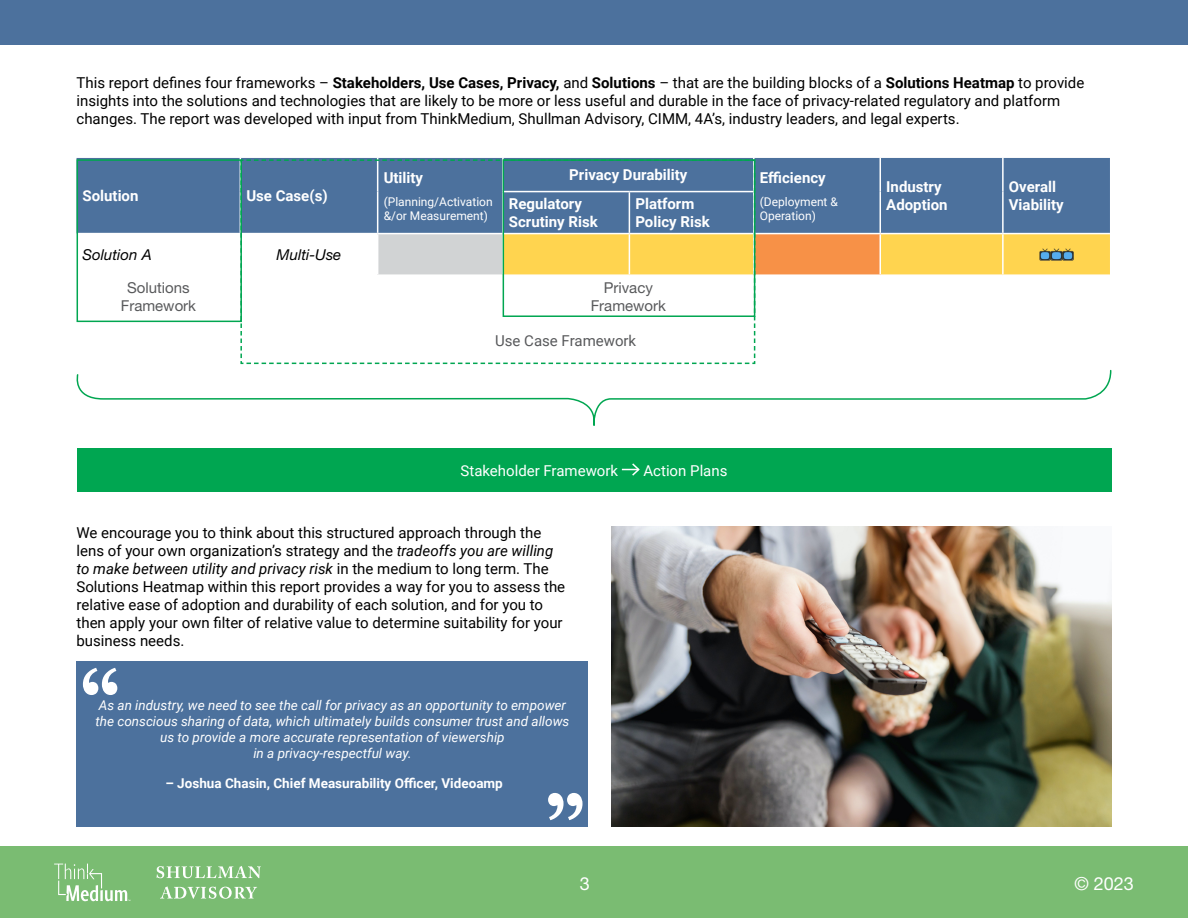
<style>
.page{position:relative;width:1188px;height:918px;background:#fff}
.page>*{position:absolute;margin:0;border:0;box-sizing:border-box;transform-origin:0 0}
.t1{font:18px "Helvetica Neue LT 55 Rm";color:#fff}
.t2{font:15px/18px "Roboto";color:#000}
.t3{font:700 15px/18px "Roboto";color:#fff}
.t4{font:15px/18px "Helvetica Neue LT 55 Rm";color:#58595b;text-align:center}
.t5{font:15px "Roboto";color:#fff}
.t6{font:15px "Helvetica Neue LT 56 It";color:#000}
.t7{font:15px "Roboto";color:#58595b}
.t8{font:italic 13.5px/16.2px "Roboto";color:#fff;text-align:center}
.t9{font:700 13.5px "Roboto";color:#fff}
.t10{font:12px/14.4px "Roboto";color:#fff}
.s1{font-weight:700}
.s2{font-style:italic}
</style>
<div class="page">
<div style="left:0;top:0;width:1188px;height:45px;background:#4c719d"></div>
<div style="left:0;top:847px;width:1188px;height:71px;background:#7abc72"></div>
<img style="left:157px;top:866px;width:104px;height:12px">
<svg style="left:54px;top:863px;width:77px;height:38px"></svg>
<div style="left:77px;top:661px;width:511px;height:166px;background:#4c719d"></div>
<svg style="left:83px;top:668px;width:34px;height:27px"></svg>
<svg style="left:548px;top:793px;width:35px;height:27px"></svg>
<img style="left:611px;top:527px;width:500px;height:300px">
<div style="left:77px;top:158px;width:1033px;height:75px;background:#4c719d"></div>
<hr style="left:240px;top:158px;width:1px;height:34px;background:#fff">
<hr style="left:377px;top:158px;width:1px;height:34px;background:#fff">
<hr style="left:502px;top:158px;width:2px;height:33px;background:#fff">
<hr style="left:753px;top:158px;width:2px;height:33px;background:#fff">
<hr style="left:880px;top:158px;width:1px;height:34px;background:#fff">
<hr style="left:1002px;top:158px;width:2px;height:34px;background:#fff">
<div style="left:77px;top:159px;width:165px;height:163px;border:2px solid #00a651"></div>
<svg style="left:756px;top:159px;width:354px;height:116px"></svg>
<svg style="left:240px;top:159px;width:516px;height:206px"></svg>
<div style="left:77px;top:448px;width:1034px;height:43px;background:#00a651"></div>
<svg style="left:622px;top:463px;width:18px;height:13px"></svg>
<svg style="left:76px;top:369px;width:1036px;height:57px"></svg>
<p class="t2" style="left:77px;top:73px;width:1009px">This report defines four frameworks – <span class="s1">Stakeholders, Use Cases, Privacy,</span> and <span class="s1">Solutions</span> – that are the building blocks of a <span class="s1">Solutions Heatmap</span> to provide insights into the solutions and technologies that are likely to be more or less useful and durable in the face of privacy-related regulatory and platform changes. The report was developed with input from ThinkMedium, Shullman Advisory, CIMM, 4A’s, industry leaders, and legal experts.</p>
<p class="t3" style="left:83px;top:187px;width:57px">Solution</p>
<p class="t3" style="left:246px;top:187px;width:83px">Use Case(s)</p>
<p class="t3" style="left:384px;top:168px;width:41px">Utility</p>
<p class="t10" style="left:384px;top:194px;width:111px">(Planning/Activation &amp;/or Measurement)</p>
<p class="t3" style="left:569px;top:166px;width:120px">Privacy Durability</p>
<p class="t3" style="left:760px;top:168px;width:68px">Efficiency</p>
<p class="t10" style="left:760px;top:194px;width:80px">(Deployment &amp;<br>Operation)</p>
<p class="t3" style="left:886px;top:178px;width:63px">Industry<br>Adoption</p>
<p class="t3" style="left:1009px;top:178px;width:49px">Overall</p>
<p class="t3" style="left:635px;top:194px;width:76px">Platform<br>Policy Risk</p>
<p class="t3" style="left:509px;top:194px;width:75px">Regulatory</p>
<p class="t3" style="left:1009px;top:196px;width:56px">Viability</p>
<p class="t3" style="left:509px;top:212px;width:90px">Scrutiny Risk</p>
<p class="t6" style="left:83px;top:246px;width:71px">Solution A</p>
<p class="t6" style="left:277px;top:246px;width:66px">Multi-Use</p>
<p class="t4" style="left:121px;top:279px;width:77px">Solutions<br>Framework</p>
<p class="t4" style="left:591px;top:279px;width:77px">Privacy<br>Framework</p>
<p class="t7" style="left:495px;top:330px;width:143px">Use Case Framework</p>
<p class="t5" style="left:461px;top:460px;width:159px">Stakeholder Framework</p>
<p class="t5" style="left:643px;top:460px;width:86px">Action Plans</p>
<p class="t2" style="left:77px;top:523px;width:490px">We encourage you to think about this structured approach through the lens of your own organization’s strategy and the <span class="s2">tradeoffs you are willing to make between utility and privacy risk</span> in the medium to long term. The Solutions Heatmap within this report provides a way for you to assess the relative ease of adoption and durability of each solution, and for you to then apply your own filter of relative value to determine suitability for your business needs.</p>
<p class="t8" style="left:96px;top:696px;width:475px">As an industry, we need to see the call for privacy as an opportunity to empower the conscious sharing of data, which ultimately builds consumer trust and allows us to provide a more accurate representation of viewership<br>in a privacy-respectful way.</p>
<p class="t9" style="left:165px;top:774px;width:339px">– Joshua Chasin, Chief Measurability Officer, Videoamp</p>
<p class="t1" style="left:580px;top:872px;width:12px">3</p>
<p class="t1" style="left:1075px;top:872px;width:61px">© 2023</p>
</div>
